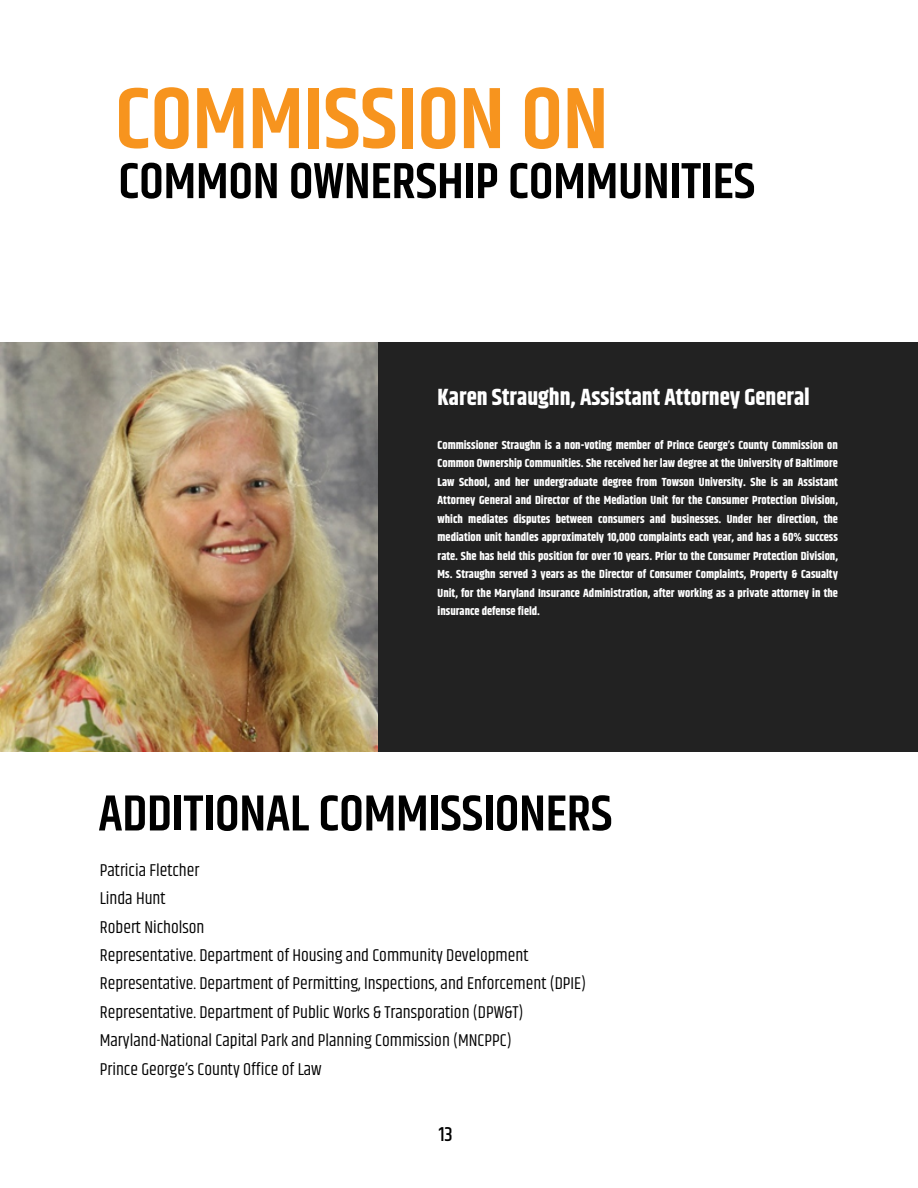
<style>
.page{position:relative;width:918px;height:1188px;background:#fff}
.page>*{position:absolute;margin:0;border:0;box-sizing:border-box;transform-origin:0 0}
.t1{font:600 87.6px "Khand";color:#f7941e}
.t2{font:600 51.15px "Khand";color:#000}
.t3{font:700 23.4px "Khand";color:#fff}
.t4{font:500 20.4px "Khand";color:#000}
.t5{font:17.55px/28.5px "Khand";color:#000}
.t6{font:700 11.7px/18.5px "Khand";color:#fff;text-align:justify}
</style>
<div class="page">
<div style="left:378px;top:343px;width:540px;height:409px;background:#222"></div>
<img style="left:0;top:343px;width:378px;height:408px">
<h4 class="t1" style="left:115px;top:56px;width:495px">COMMISSION ON</h4>
<p class="t2" style="left:119px;top:144px;width:638px">COMMON OWNERSHIP COMMUNITIES</p>
<h2 class="t3" style="left:438px;top:380px;width:374px">Karen Straughn, Assistant Attorney General</h2>
<p class="t6" style="left:438px;top:436px;width:402px">Commissioner Straughn is a non-voting member of Prince George’s County Commission on Common Ownership Communities. She received her law degree at the University of Baltimore Law School, and her undergraduate degree from Towson University. She is an Assistant Attorney General and Director of the Mediation Unit for the Consumer Protection Division, which mediates disputes between consumers and businesses. Under her direction, the mediation unit handles approximately 10,000 complaints each year, and has a 60% success rate. She has held this position for over 10 years. Prior to the Consumer Protection Division, Ms. Straughn served 3 years as the Director of Consumer Complaints, Property &amp; Casualty Unit, for the Maryland Insurance Administration, after working as a private attorney in the insurance defense field.</p>
<h3 class="t2" style="left:98px;top:777px;width:515px">ADDITIONAL COMMISSIONERS</h3>
<p class="t5" style="left:100px;top:856px;width:488px">Patricia Fletcher<br>Linda Hunt<br>Robert Nicholson<br>Representative. Department of Housing and Community Development Representative. Department of Permitting, Inspections, and Enforcement (DPIE)<br>Representative. Department of Public Works &amp; Transporation (DPW&amp;T)<br>Maryland-National Capital Park and Planning Commission (MNCPPC)<br>Prince George’s County Office of Law</p>
<h2 class="t4" style="left:439px;top:1120px;width:16px">13</h2>
</div>
